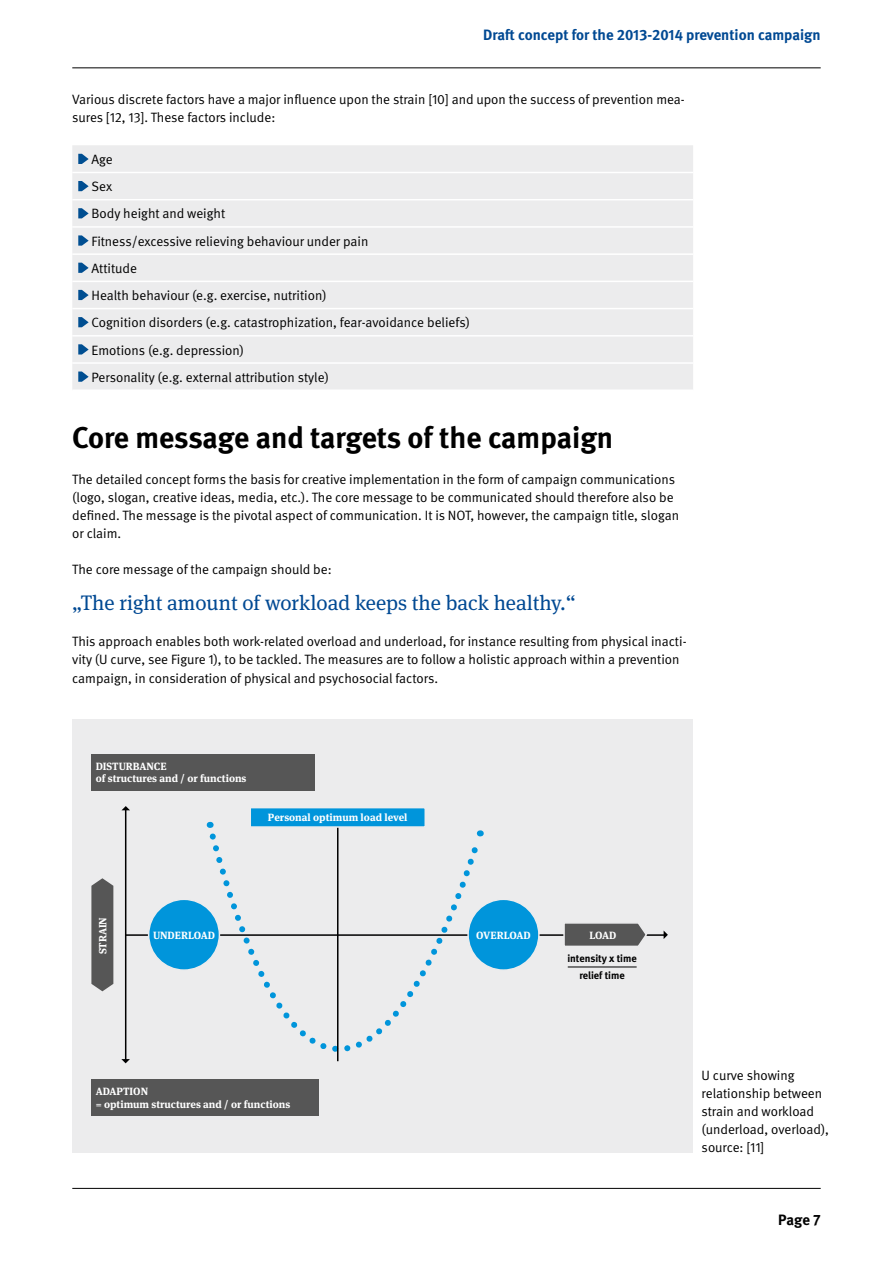
<style>
.page{position:relative;width:893px;height:1263px;background:#fff}
.page>*{position:absolute;margin:0;border:0;box-sizing:border-box;transform-origin:0 0}
.t1{font:700 30px "DGUV Meta";color:#000}
.t2{font:21px "DGUV Meta Serif";color:#004993}
.t3{font:700 15px "DGUV Meta";color:#004993}
.t4{font:700 15px "DGUV Meta";color:#000}
.t5{font:13.5px/18.1px "DGUV Meta";color:#000}
.t6{font:700 10.5px/12.6px "DGUV Meta Serif";color:#fff}
.t7{font:700 10.5px/16.5px "DGUV Meta";color:#000;text-align:center}
</style>
<div class="page">
<hr style="left:72px;top:68px;width:749px;height:1px;background:#000">
<hr style="left:72px;top:1188px;width:749px;height:1px;background:#000">
<div style="left:72px;top:145px;width:621px;height:244px;background:#ececed"></div>
<hr style="left:72px;top:172px;width:621px;height:1px;background:#fff">
<hr style="left:72px;top:199px;width:621px;height:1px;background:#fff">
<hr style="left:72px;top:226px;width:621px;height:2px;background:#fff">
<hr style="left:72px;top:253px;width:621px;height:2px;background:#fff">
<hr style="left:72px;top:281px;width:621px;height:1px;background:#fff">
<hr style="left:72px;top:308px;width:621px;height:1px;background:#fff">
<hr style="left:72px;top:335px;width:621px;height:2px;background:#fff">
<hr style="left:72px;top:362px;width:621px;height:2px;background:#fff">
<svg style="left:78px;top:154px;width:11px;height:10px"></svg>
<svg style="left:78px;top:181px;width:11px;height:10px"></svg>
<svg style="left:78px;top:208px;width:11px;height:10px"></svg>
<svg style="left:78px;top:235px;width:11px;height:11px"></svg>
<svg style="left:78px;top:263px;width:11px;height:10px"></svg>
<svg style="left:78px;top:290px;width:11px;height:10px"></svg>
<svg style="left:78px;top:317px;width:11px;height:10px"></svg>
<svg style="left:78px;top:344px;width:11px;height:10px"></svg>
<svg style="left:78px;top:371px;width:11px;height:11px"></svg>
<div style="left:72px;top:719px;width:621px;height:433px;background:#ececed"></div>
<svg style="left:205px;top:829px;width:281px;height:360px"></svg>
<hr style="left:125px;top:808px;width:1px;height:253px;background:#000">
<svg style="left:122px;top:806px;width:8px;height:4px"></svg>
<svg style="left:121px;top:1059px;width:9px;height:4px"></svg>
<hr style="left:126px;top:934px;width:540px;height:2px;background:#000">
<svg style="left:664px;top:931px;width:4px;height:8px"></svg>
<hr style="left:337px;top:819px;width:1px;height:242px;background:#000">
<svg style="left:251px;top:808px;width:174px;height:20px;background:#199edc"></svg>
<div style="left:91px;top:754px;width:224px;height:36px;background:#565656"></div>
<div style="left:91px;top:1079px;width:228px;height:36px;background:#565656"></div>
<div style="left:149px;top:899px;width:70px;height:71px;background:#0095db;border-radius:50%"></div>
<div style="left:148px;top:898px;width:72px;height:73px;border:2px solid #ececed;border-radius:50%"></div>
<div style="left:468px;top:899px;width:71px;height:71px;background:#0095db;border-radius:50%"></div>
<div style="left:467px;top:898px;width:73px;height:73px;border:2px solid #ececed;border-radius:50%"></div>
<svg style="left:91px;top:878px;width:22px;height:113px;background:#626262"></svg>
<svg style="left:563px;top:923px;width:85px;height:23px;background:#6a6a6a"></svg>
<hr style="left:568px;top:966px;width:69px;height:1px;background:#000">
<p class="t3" style="left:483px;top:26px;width:339px">Draft concept for the 2013-2014 prevention campaign</p>
<p class="t5" style="left:72px;top:91px;width:614px">Various discrete factors have a major influence upon the strain [10] and upon the success of prevention mea&shy;sures [12, 13]. These factors include:</p>
<p class="t5" style="left:92px;top:146px;width:380px;line-height:27.2px">Age<br>Sex<br>Body height and weight<br>Fitness/excessive relieving behaviour under pain<br>Attitude<br>Health behaviour (e.g. exercise, nutrition)<br>Cognition disorders (e.g. catastrophization, fear-avoidance beliefs)<br>Emotions (e.g. depression)<br>Personality (e.g. external attribution style)</p>
<h1 class="t1" style="left:72px;top:419px;width:542px">Core message and targets of the campaign</h1>
<p class="t5" style="left:72px;top:470px;width:608px">The detailed concept forms the basis for creative implementation in the form of campaign communications (logo, slogan, creative ideas, media, etc.). The core message to be communicated should therefore also be defined. The message is the pivotal aspect of communication. It is NOT, however, the campaign title, slogan or claim.</p>
<p class="t5" style="left:72px;top:561px;width:261px">The core message of the campaign should be:</p>
<h2 class="t2" style="left:72px;top:591px;width:505px">„The right amount of workload keeps the back healthy.“</h2>
<p class="t5" style="left:72px;top:633px;width:616px">This approach enables both work-related overload and underload, for instance resulting from physical inacti&shy;vity (U curve, see Figure 1), to be tackled. The measures are to follow a holistic approach within a prevention campaign, in consideration of physical and psychosocial factors.</p>
<p class="t6" style="left:96px;top:760px;width:152px">DISTURBANCE<br>of structures and / or functions</p>
<p class="t6" style="left:268px;top:812px;width:141px">Personal optimum load level</p>
<p class="t6" style="left:97px;top:954px;width:39px;rotate:-90deg">STRAIN</p>
<p class="t6" style="left:153px;top:929px;width:64px">UNDERLOAD</p>
<p class="t6" style="left:476px;top:929px;width:56px">OVERLOAD</p>
<p class="t6" style="left:590px;top:929px;width:28px">LOAD</p>
<p class="t7" style="left:567px;top:951px;width:71px">intensity x time relief time</p>
<p class="t6" style="left:96px;top:1085px;width:196px">ADAPTION<br>= optimum structures and / or functions</p>
<p class="t5" style="left:702px;top:1067px;width:129px">U curve showing relationship between strain and workload (underload, overload), source: [11]</p>
<p class="t4" style="left:778px;top:1210px;width:44px">Page 7</p>
</div>
